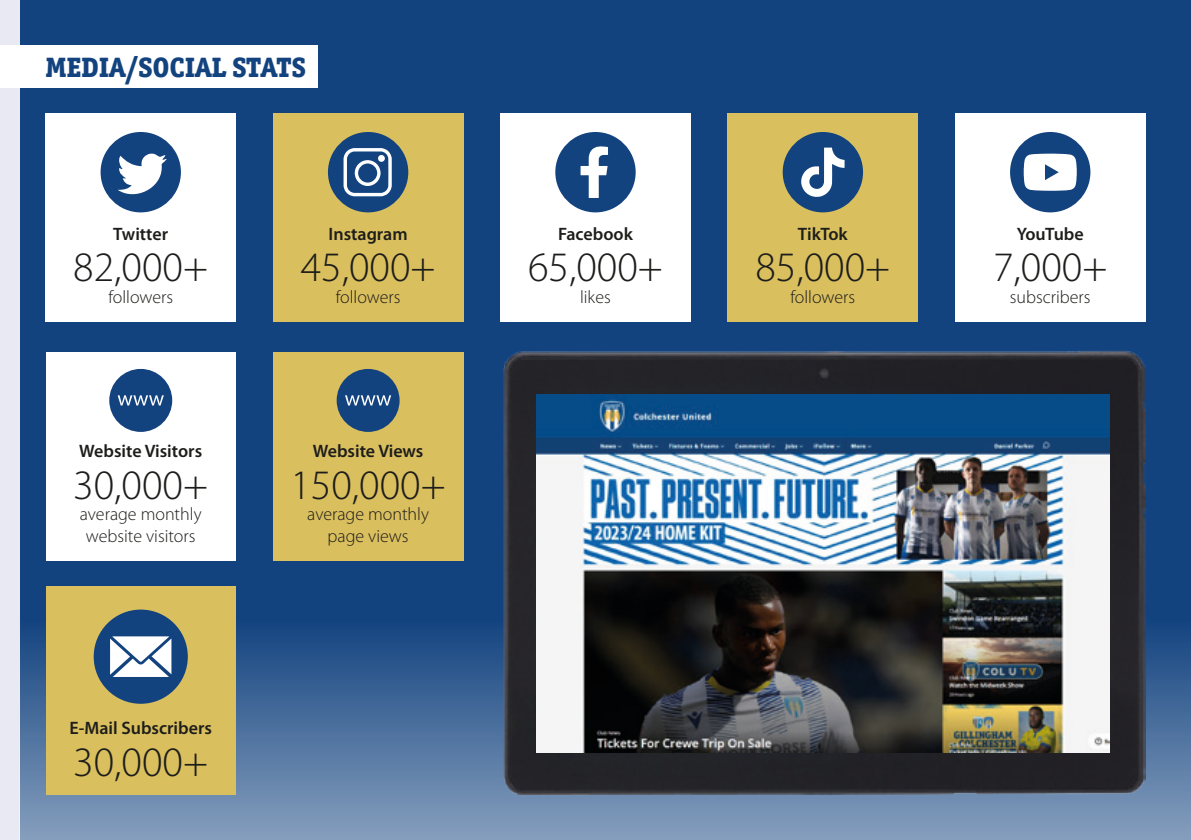
<style>
.page{position:relative;width:1191px;height:840px;background:#fff}
.page>*{position:absolute;margin:0;border:0;box-sizing:border-box;transform-origin:0 0}
.t1{font:300 42px "Myriad Pro";color:#1d1d1b}
.t2{font:800 28px "Officina Ser ITC";color:#13437f}
.t3{font:300 18px/21.6px "Myriad Pro";color:#1d1d1b;text-align:center}
.t4{font:600 18px "Myriad Pro";color:#1d1d1b}
</style>
<div class="page">
<div style="left:20px;top:0;width:1171px;height:839px;background:#13437f"></div>
<div style="left:0;top:0;width:20px;height:839px;background:#e9e9f3"></div>
<div style="left:0;top:45px;width:318px;height:43px;background:#fff"></div>
<div style="left:20px;top:618px;width:1171px;height:221px;background:linear-gradient(to bottom,#12437f,#869ebc)"></div>
<img style="left:503px;top:351px;width:642px;height:443px">
<img style="left:536px;top:394px;width:573px;height:357px">
<div style="left:46px;top:352px;width:190px;height:208px;background:#fff"></div>
<div style="left:273px;top:352px;width:190px;height:208px;background:#dabf5f"></div>
<div style="left:46px;top:586px;width:190px;height:208px;background:#dabf5f"></div>
<div style="left:109px;top:369px;width:63px;height:62px;background:#13437f;border-radius:50%"></div>
<svg style="left:118px;top:395px;width:46px;height:10px"></svg>
<div style="left:337px;top:369px;width:62px;height:62px;background:#13437f;border-radius:50%"></div>
<svg style="left:345px;top:395px;width:46px;height:10px"></svg>
<div style="left:94px;top:609px;width:94px;height:94px;background:#13437f;border-radius:50%"></div>
<svg style="left:110px;top:636px;width:61px;height:40px;background:#d4dde7"></svg>
<div style="left:45px;top:113px;width:191px;height:209px;background:#fff"></div>
<div style="left:273px;top:113px;width:190px;height:209px;background:#dabf5f"></div>
<div style="left:500px;top:113px;width:191px;height:209px;background:#fff"></div>
<div style="left:727px;top:113px;width:191px;height:209px;background:#dabf5f"></div>
<div style="left:954px;top:113px;width:191px;height:209px;background:#fff"></div>
<div style="left:555px;top:132px;width:80px;height:80px;background:#13437f;border-radius:50%"></div>
<svg style="left:580px;top:146px;width:28px;height:52px"></svg>
<div style="left:328px;top:132px;width:80px;height:80px;background:#13437f;border-radius:50%"></div>
<svg style="left:343px;top:148px;width:49px;height:48px"></svg>
<div style="left:378px;top:155px;width:7px;height:7px;background:#fff;border-radius:50%"></div>
<div style="left:1010px;top:132px;width:80px;height:80px;background:#13437f;border-radius:50%"></div>
<svg style="left:1023px;top:153px;width:53px;height:38px;background:#dde4ed"></svg>
<div style="left:782px;top:132px;width:81px;height:80px;background:#13437f;border-radius:50%"></div>
<svg style="left:801px;top:147px;width:43px;height:50px"></svg>
<div style="left:101px;top:132px;width:80px;height:80px;background:#13437f;border-radius:50%"></div>
<svg style="left:118px;top:153px;width:49px;height:42px"></svg>
<p class="t2" style="left:45px;top:50px;width:262px">MEDIA/SOCIAL STATS</p>
<p class="t4" style="left:113px;top:222px;width:56px">Twitter</p>
<p class="t1" style="left:73px;top:244px;width:136px">82,000+</p>
<p class="t3" style="left:108px;top:286px;width:66px">followers</p>
<p class="t4" style="left:79px;top:439px;width:124px">Website Visitors</p>
<p class="t1" style="left:73px;top:461px;width:136px">30,000+</p>
<p class="t3" style="left:80px;top:503px;width:123px">average monthly website visitors</p>
<p class="t4" style="left:69px;top:715px;width:144px">E-Mail Subscribers</p>
<p class="t1" style="left:73px;top:738px;width:136px">30,000+</p>
<p class="t4" style="left:328px;top:222px;width:81px">Instagram</p>
<p class="t1" style="left:301px;top:244px;width:136px">45,000+</p>
<p class="t3" style="left:336px;top:286px;width:66px">followers</p>
<p class="t4" style="left:313px;top:439px;width:112px">Website Views</p>
<p class="t1" style="left:290px;top:461px;width:157px">150,000+</p>
<p class="t3" style="left:307px;top:503px;width:123px">average monthly page views</p>
<p class="t4" style="left:558px;top:222px;width:76px">Facebook</p>
<p class="t1" style="left:528px;top:244px;width:136px">65,000+</p>
<p class="t3" style="left:580px;top:286px;width:32px">likes</p>
<p class="t4" style="left:798px;top:222px;width:51px">TikTok</p>
<p class="t1" style="left:755px;top:244px;width:136px">85,000+</p>
<p class="t3" style="left:790px;top:286px;width:66px">followers</p>
<p class="t4" style="left:1016px;top:222px;width:69px">YouTube</p>
<p class="t1" style="left:993px;top:244px;width:116px">7,000+</p>
<p class="t3" style="left:1009px;top:286px;width:82px">subscribers</p>
</div>
